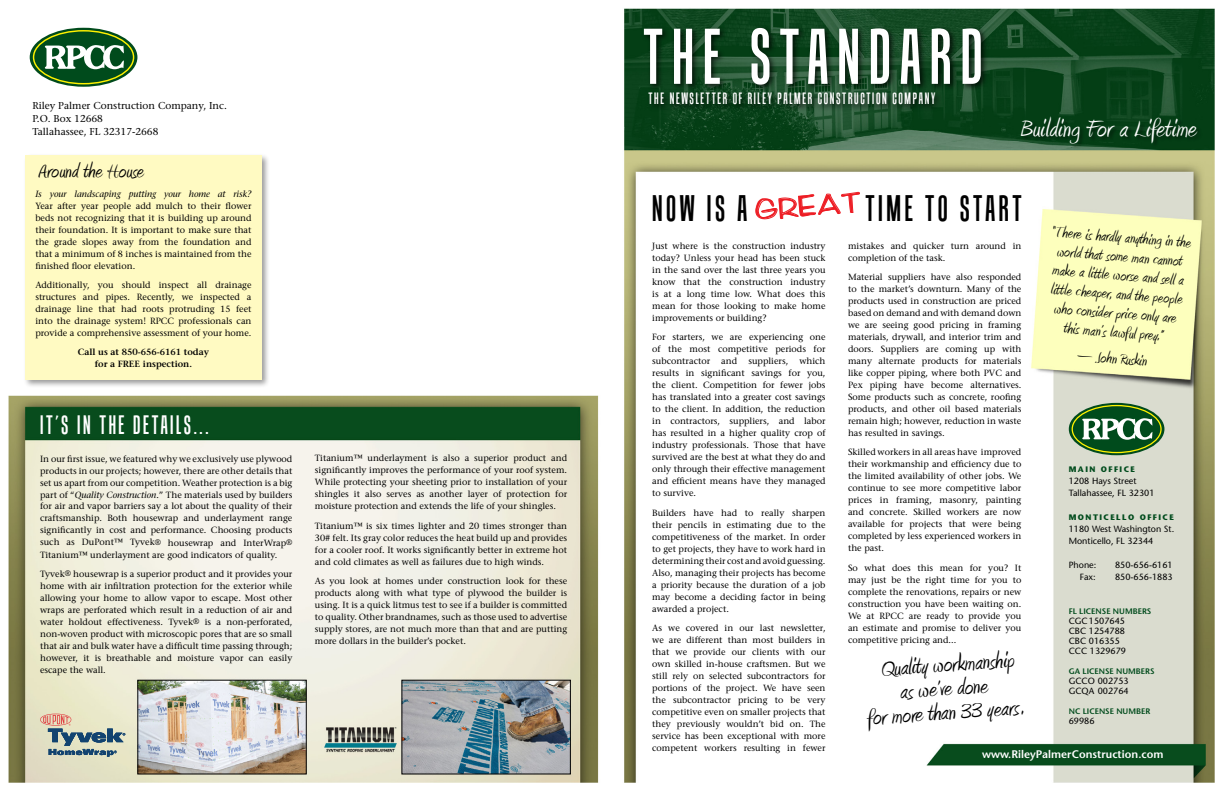
<style>
.page{position:relative;width:1224px;height:792px;background:#fff}
.page>*{position:absolute;margin:0;border:0;box-sizing:border-box;transform-origin:0 0}
.t1{font:77px "Tandelle";letter-spacing:.12em;color:#fff}
.t2{font:36px "Tandelle";letter-spacing:.1em;color:#000}
.t3{font:30px "Amienne";letter-spacing:.01em;color:#fff}
.t4{font:29px "Arctic";color:#ed1d24}
.t5{font:27px/24px "Amienne";color:#000;text-align:center}
.t6{font:26px "Tandelle";letter-spacing:.1em;color:#fff}
.t7{font:24px "Amienne";letter-spacing:.01em;color:#000}
.t8{font:18px/19px "Amienne";color:#000;text-align:center}
.t9{font:16px "Tandelle";letter-spacing:.105em;color:#fff}
.t10{font:600 11px "Stone Sans Std";color:#fff}
.t11{font:500 10px/13px "Stone Serif Std";color:#000}
.t12{font:500 9px/12px "Stone Serif Std";color:#000;text-align:justify}
.t13{font:500 9px/10px "Stone Sans Std";color:#000}
.t14{font:600 9px/12px "Stone Serif Std";color:#000;text-align:center}
.t15{font:italic 500 9px "Stone Serif Std";color:#000}
.t16{font:600 8px "Stone Sans Std";color:#004b1c}
.t17{font:700 8px "Stone Sans Std";letter-spacing:.18em;color:#004b1c}
.s1{font-style:italic}
.s2{font-size:8px}
</style>
<div class="page">
<img style="left:8px;top:8px;width:1207px;height:775px">
<div style="left:23px;top:153px;width:248px;height:236px;background:#000;opacity:.4"></div>
<div style="left:25px;top:155px;width:237px;height:224px;background:#fffac2"></div>
<svg style="left:40px;top:714px;width:85px;height:43px;background:#b0b5aa"></svg>
<svg style="left:755px;top:178px;width:106px;height:64px"></svg>
<svg style="left:30px;top:28px;width:107px;height:59px;background:#185b1c"></svg>
<div style="left:33px;top:30px;width:101px;height:54px;border:1px solid #fff200;border-radius:50%"></div>
<svg style="left:45px;top:45px;width:79px;height:24px"></svg>
<div style="left:1021px;top:116px;width:182px;height:33px;background:#000;opacity:.5"></div>
<div style="left:641px;top:25px;width:348px;height:68px;background:#000;opacity:.75"></div>
<svg style="left:1069px;top:403px;width:95px;height:52px;background:#175a1a"></svg>
<div style="left:1072px;top:405px;width:90px;height:48px;border:1px solid #fff200;border-radius:50%"></div>
<svg style="left:1082px;top:418px;width:70px;height:22px"></svg>
<div style="left:646px;top:90px;width:297px;height:22px;background:#000;opacity:.75"></div>
<div style="left:137px;top:680px;width:170px;height:94px;border:1px solid #000"></div>
<div style="left:401px;top:680px;width:170px;height:94px;border:1px solid #000"></div>
<p class="t11" style="left:32px;top:99px;width:196px">Riley Palmer Construction Company, Inc.<br>P.O. Box 12668<br>Tallahassee, FL 32317-2668</p>
<h3 class="t7" style="left:38px;top:160px;width:107px">Around the House</h3>
<p class="t15" style="left:35px;top:189px;width:218px">Is your landscaping putting your home at risk?</p>
<p class="t12" style="left:35px;top:200px;width:218px">Year after year people add mulch to their flower beds not recognizing that it is building up around their foundation. It is important to make sure that the grade slopes away from the foundation and that a minimum of 8 inches is maintained from the finished floor elevation.</p>
<p class="t12" style="left:35px;top:279px;width:218px">Additionally, you should inspect all drainage structures and pipes. Recently, we inspected a drainage line that had roots protruding 15 feet into the drainage system! RPCC professionals can provide a comprehensive assessment of your home.</p>
<p class="t14" style="left:78px;top:346px;width:133px">Call us at 850-656-6161 today for a FREE inspection.</p>
<h3 class="t6" style="left:40px;top:410px;width:170px">IT’S IN THE DETAILS...</h3>
<p class="t12" style="left:40px;top:452px;width:254px">In our first issue, we featured why we exclusively use plywood products in our projects; however, there are other details that set us apart from our competition. Weather protection is a big part of “<span class="s1">Quality Construction.</span>” The materials used by builders for air and vapor barriers say a lot about the quality of their craftsmanship. Both housewrap and underlayment range significantly in cost and performance. Choosing products such as DuPont™ Tyvek<span class="s2">®</span> housewrap and InterWrap<span class="s2">® </span>Titanium™ underlayment are good indicators of quality.</p>
<p class="t12" style="left:40px;top:568px;width:254px">Tyvek<span class="s2">®</span> housewrap is a superior product and it provides your home with air infiltration protection for the exterior while allowing your home to allow vapor to escape. Most other wraps are perforated which result in a reduction of air and water holdout effectiveness. Tyvek<span class="s2">®</span> is a non-perforated, non-woven product with microscopic pores that are so small that air and bulk water have a difficult time passing through; however, it is breathable and moisture vapor can easily escape the wall.</p>
<p class="t12" style="left:315px;top:452px;width:254px">Titanium™ underlayment is also a superior product and significantly improves the performance of your roof system.<br>While protecting your sheeting prior to installation of your shingles it also serves as another layer of protection for moisture protection and extends the life of your shingles.</p>
<p class="t12" style="left:315px;top:520px;width:254px">Titanium™ is six times lighter and 20 times stronger than 30# felt. Its gray color reduces the heat build up and provides for a cooler roof. It works significantly better in extreme hot and cold climates as well as failures due to high winds.</p>
<p class="t12" style="left:315px;top:575px;width:254px">As you look at homes under construction look for these products along with what type of plywood the builder is using. It is a quick litmus test to see if a builder is committed to quality. Other brandnames, such as those used to advertise supply stores, are not much more than that and are putting more dollars in the builder’s pocket.</p>
<h1 class="t1" style="left:643px;top:13px;width:341px">THE STANDARD</h1>
<h3 class="t9" style="left:649px;top:89px;width:288px">THE NEWSLETTER OF RILEY PALMER CONSTRUCTION COMPANY</h3>
<h3 class="t3" style="left:1020px;top:115px;width:178px">Building For a Lifetime</h3>
<h3 class="t4" style="left:755px;top:197px;width:107px;rotate:-4deg">GREAT</h3>
<h2 class="t2" style="left:652px;top:188px;width:96px">NOW IS A</h2>
<h2 class="t2" style="left:865px;top:188px;width:158px">TIME TO START</h2>
<p class="t12" style="left:652px;top:240px;width:175px">Just where is the construction industry today? Unless your head has been stuck in the sand over the last three years you know that the construction industry is at a long time low. What does this mean for those looking to make home improvements or building?</p>
<p class="t12" style="left:652px;top:331px;width:175px">For starters, we are experiencing one of the most competitive periods for subcontractor and suppliers, which results in significant savings for you, the client. Competition for fewer jobs has translated into a greater cost savings to the client. In addition, the reduction in contractors, suppliers, and labor has resulted in a higher quality crop of industry professionals. Those that have survived are the best at what they do and only through their effective management and efficient means have they managed to survive.</p>
<p class="t12" style="left:652px;top:506px;width:175px">Builders have had to really sharpen their pencils in estimating due to the competitiveness of the market. In order to get projects, they have to work hard in determining their cost and avoid guessing.<br>Also, managing their projects has become a priority because the duration of a job may become a deciding factor in being awarded a project.</p>
<p class="t12" style="left:652px;top:622px;width:175px">As we covered in our last newsletter, we are different than most builders in that we provide our clients with our own skilled in-house craftsmen. But we still rely on selected subcontractors for portions of the project. We have seen the subcontractor pricing to be very competitive even on smaller projects that they previously wouldn’t bid on. The service has been exceptional with more competent workers resulting in fewer</p>
<p class="t12" style="left:848px;top:240px;width:175px">mistakes and quicker turn around in completion of the task.</p>
<p class="t12" style="left:848px;top:271px;width:175px">Material suppliers have also responded to the market’s downturn. Many of the products used in construction are priced based on demand and with demand down we are seeing good pricing in framing materials, drywall, and interior trim and doors. Suppliers are coming up with many alternate products for materials like copper piping, where both PVC and Pex piping have become alternatives.<br>Some products such as concrete, roofing products, and other oil based materials remain high; however, reduction in waste has resulted in savings.</p>
<p class="t12" style="left:848px;top:446px;width:175px">Skilled workers in all areas have improved their workmanship and efficiency due to the limited availability of other jobs. We continue to see more competitive labor prices in framing, masonry, painting and concrete. Skilled workers are now available for projects that were being completed by less experienced workers in the past.</p>
<p class="t12" style="left:848px;top:562px;width:175px">So what does this mean for you? It may just be the right time for you to complete the renovations, repairs or new construction you have been waiting on.<br>We at RPCC are ready to provide you an estimate and promise to deliver you competitive pricing and...</p>
<h3 class="t5" style="left:863px;top:659px;width:159px;rotate:-4deg">Quality workmanship<br>as we’ve done<br>for more than 33 years.</h3>
<h3 class="t8" style="left:1052px;top:222px;width:141px;rotate:5deg">“There is hardly anything in the world that some man cannot make a little worse and sell a little cheaper, and the people who consider price only are this man’s lawful prey.”</h3>
<h3 class="t8" style="left:1077px;top:346px;width:72px;rotate:5deg">– John Ruskin</h3>
<p class="t17" style="left:1069px;top:464px;width:68px">MAIN OFFICE</p>
<p class="t13" style="left:1069px;top:475px;width:87px;line-height:12px">1208 Hays Street<br>Tallahassee, FL 32301</p>
<p class="t17" style="left:1069px;top:512px;width:107px">MONTICELLO OFFICE</p>
<p class="t13" style="left:1069px;top:523px;width:107px;line-height:12px">1180 West Washington St.<br>Monticello, FL 32344</p>
<p class="t13" style="left:1069px;top:560px;width:29px">Phone:</p>
<p class="t13" style="left:1115px;top:560px;width:59px">850-656-6161</p>
<p class="t13" style="left:1080px;top:572px;width:18px">Fax:</p>
<p class="t13" style="left:1115px;top:572px;width:59px">850-656-1883</p>
<p class="t16" style="left:1069px;top:606px;width:84px">FL LICENSE NUMBERS</p>
<p class="t13" style="left:1069px;top:616px;width:59px">CGC 1507645<br>CBC 1254788<br>CBC 016355<br>CCC 1329679</p>
<p class="t16" style="left:1069px;top:666px;width:87px">GA LICENSE NUMBERS</p>
<p class="t13" style="left:1069px;top:676px;width:61px">GCCO 002753<br>GCQA 002764</p>
<p class="t16" style="left:1069px;top:706px;width:83px">NC LICENSE NUMBER</p>
<p class="t13" style="left:1069px;top:716px;width:27px">69986</p>
<p class="t10" style="left:982px;top:747px;width:183px">www.RileyPalmerConstruction.com</p>
</div>
